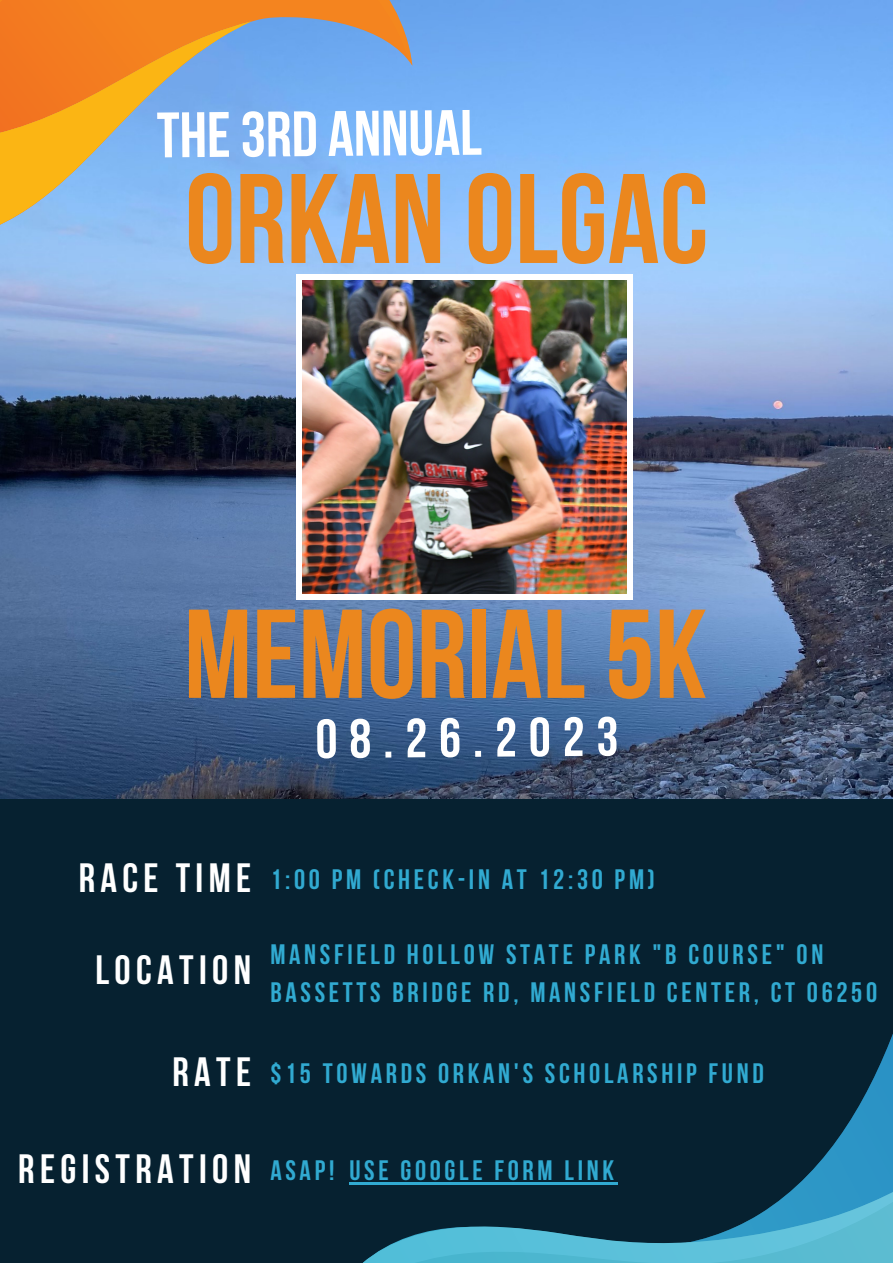
<style>
.page{position:relative;width:893px;height:1263px;background:#062130}
.page>*{position:absolute;margin:0;border:0;box-sizing:border-box;transform-origin:0 0}
.t1{font:700 127.12px "Bebas Neue";color:#eb871e}
.t2{font:700 126px "Bebas Neue";color:#eb871e}
.t3{font:700 64.05px "Bebas Neue";letter-spacing:-.01em;color:#fff}
.t4{font:700 55.28px "Bebas Neue";letter-spacing:.205em;color:#fff}
.t5{font:700 40.8px "Bebas Neue";letter-spacing:.13em;color:#fff}
.t6{font:700 28.05px/38.8px "Bebas Neue";letter-spacing:.13em;color:#31aad1}
</style>
<div class="page">
<img style="left:0;top:0;width:892px;height:798px">
<div style="left:296px;top:274px;width:336px;height:325px;background:#fff"></div>
<img style="left:302px;top:281px;width:324px;height:313px">
<svg style="left:175px;top:790px;width:336px;height:9px;background:#363d50"></svg>
<svg style="left:511px;top:790px;width:382px;height:9px;background:#404f6a"></svg>
<svg style="left:349px;top:1034px;width:544px;height:229px"></svg>
<div style="left:265px;top:95px;width:150px;height:54px;background:#78b2f7"></div>
<svg style="left:0;top:95px;width:265px;height:177px;background:#97bddf"></svg>
<svg style="left:0;top:95px;width:259px;height:81px;background:#b0ac94"></svg>
<svg style="left:0;top:0;width:447px;height:95px;background:#b8947b"></svg>
<div style="left:0;top:231px;width:175px;height:49px;background:#98c3f3"></div>
<hr style="left:349px;top:1182px;width:268px;height:2px;background:#31aad1">
<p class="t3" style="left:157px;top:108px;width:326px">THE3RD ANNUAL</p>
<p class="t1" style="left:185px;top:168px;width:525px">ORKAN OLGAC</p>
<p class="t2" style="left:184px;top:603px;width:524px">MEMORIAL5K</p>
<p class="t4" style="left:316px;top:715px;width:305px">08.26.2023</p>
<p class="t5" style="left:79px;top:862px;width:174px">RACE TIME</p>
<p class="t6" style="left:270px;top:863px;width:386px">1:00 PM (CHECK-IN AT 12:30 PM)</p>
<p class="t5" style="left:95px;top:954px;width:157px">LOCATION</p>
<p class="t6" style="left:270px;top:937px;width:608px">MANSFIELD HOLLOW STATE PARK "B COURSE" ON<br>BASSETTS BRIDGE RD, MANSFIELD CENTER, CT 06250</p>
<p class="t5" style="left:172px;top:1055px;width:80px">RATE</p>
<p class="t6" style="left:270px;top:1056px;width:495px">$15 TOWARDS ORKAN'S SCHOLARSHIP FUND</p>
<p class="t5" style="left:18px;top:1153px;width:234px">REGISTRATION</p>
<p class="t6" style="left:270px;top:1154px;width:66px">ASAP!</p>
<p class="t6" style="left:349px;top:1154px;width:266px">USE GOOGLE FORM LINK</p>
</div>
